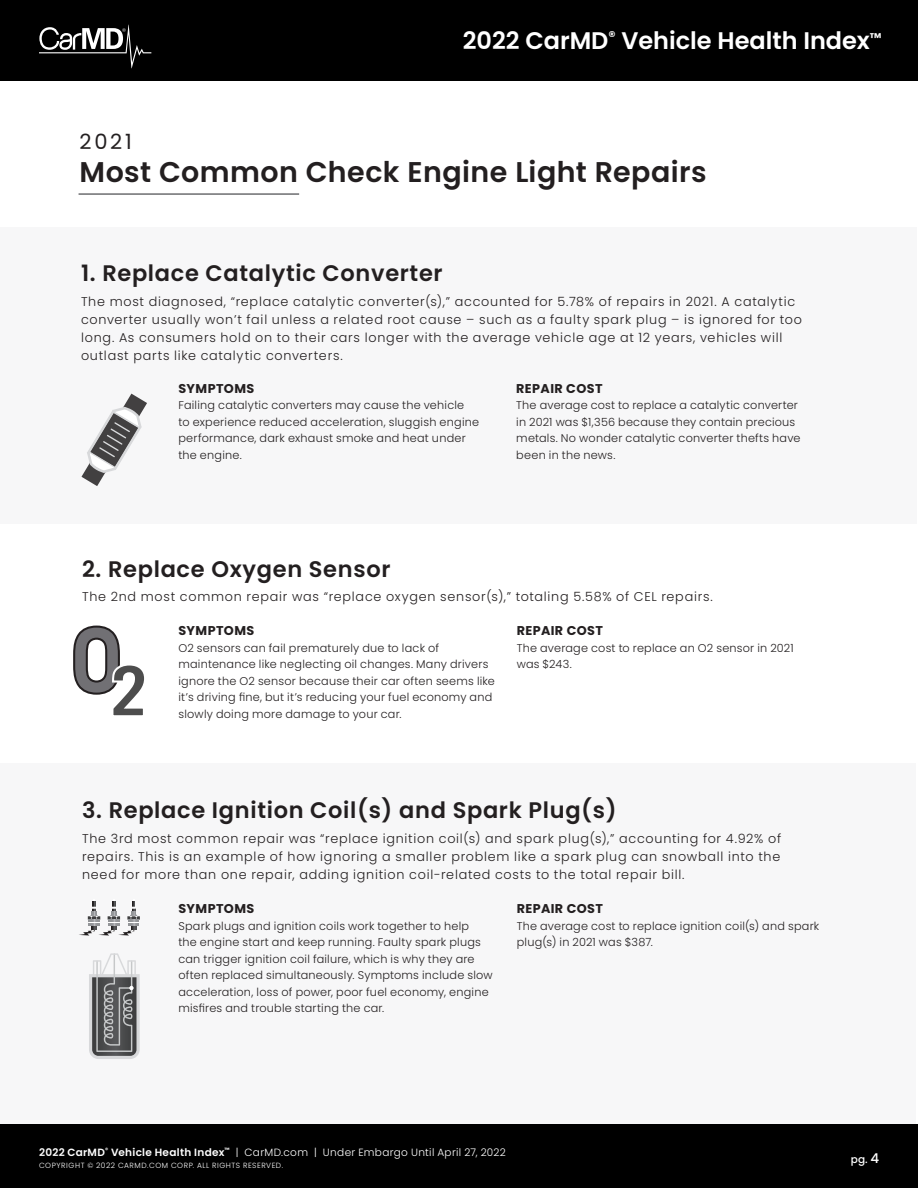
<style>
.page{position:relative;width:918px;height:1188px;background:#fff}
.page>*{position:absolute;margin:0;border:0;box-sizing:border-box;transform-origin:0 0}
.t1{font:600 28.5px "Poppins";letter-spacing:.015em;color:#231f20}
.t2{font:600 24px "Poppins";color:#fff}
.Paragraph_Style_1{font:600 22.5px "Poppins";letter-spacing:.03em;color:#231f20}
.t3{font:21px "Poppins";color:#231f20}
.t4{font:300 12.75px/18px "Poppins";letter-spacing:.06em;color:#231f20}
.Paragraph_Style_1-2{font:700 12.75px "Poppins";letter-spacing:.03em;color:#231f20}
.Paragraph_Style_1-3{font:300 11.25px/16.5px "Poppins";letter-spacing:.02em;color:#231f20}
.t5{font:300 10.5px "Poppins";letter-spacing:.03em;color:#fff}
.t6{font:500 10.5px "Poppins";color:#fff}
.t7{font:300 7.5px "Poppins";letter-spacing:.075em;color:#fff}
.s1{font-weight:600}
.s2{font-size:13.5px}
</style>
<div class="page">
<div style="left:0;top:1124px;width:918px;height:64px;background:#000"></div>
<div style="left:0;top:0;width:918px;height:81px;background:#000"></div>
<svg style="left:39px;top:25px;width:112px;height:43px"></svg>
<div style="left:1px;top:227px;width:916px;height:297px;background:#f7f7f8"></div>
<div style="left:0;top:764px;width:916px;height:360px;background:#f7f7f8"></div>
<svg style="left:81px;top:393px;width:66px;height:93px"></svg>
<svg style="left:73px;top:625px;width:71px;height:91px"></svg>
<svg style="left:89px;top:953px;width:51px;height:106px"></svg>
<svg style="left:79px;top:901px;width:61px;height:35px"></svg>
<hr style="left:79px;top:193px;width:220px;height:2px;background:#6c6d70">
<h2 class="t2" style="left:463px;top:27px;width:420px">2022 CarMD<sup>®</sup> Vehicle Health Index<sup>™</sup></h2>
<p class="t3" style="left:80px;top:129px;width:54px">2021</p>
<p class="t1" style="left:80px;top:155px;width:629px">Most Common Check Engine Light Repairs</p>
<p class="Paragraph_Style_1" style="left:81px;top:260px;width:363px">1. Replace Catalytic Converter</p>
<p class="t4" style="left:81px;top:292px;width:722px">The most diagnosed, “replace catalytic converter(s),” accounted for 5.78% of repairs in 2021. A catalytic converter usually won’t fail unless a related root cause – such as a faulty spark plug – is ignored for too long. As consumers hold on to their cars longer with the average vehicle age at 12 years, vehicles will outlast parts like catalytic converters.</p>
<p class="Paragraph_Style_1-2" style="left:178px;top:381px;width:77px">SYMPTOMS</p>
<p class="Paragraph_Style_1-3" style="left:178px;top:397px;width:302px">Failing catalytic converters may cause the vehicle<br>to experience reduced acceleration, sluggish engine performance, dark exhaust smoke and heat under the engine.</p>
<p class="Paragraph_Style_1-2" style="left:516px;top:381px;width:88px">REPAIR COST</p>
<p class="Paragraph_Style_1-3" style="left:516px;top:397px;width:286px">The average cost to replace a catalytic converter in 2021 was $1,356 because they contain precious metals. No wonder catalytic converter thefts have been in the news.</p>
<p class="Paragraph_Style_1" style="left:82px;top:556px;width:310px">2. Replace Oxygen Sensor</p>
<p class="t4" style="left:82px;top:588px;width:632px">The 2nd most common repair was “replace oxygen sensor(s),” totaling 5.58% of CEL repairs.</p>
<p class="Paragraph_Style_1-2" style="left:178px;top:623px;width:77px">SYMPTOMS</p>
<p class="Paragraph_Style_1-3" style="left:178px;top:639px;width:318px">O2 sensors can fail prematurely due to lack of maintenance like neglecting oil changes. Many drivers ignore the O2 sensor because their car often seems like it’s driving fine, but it’s reducing your fuel economy and slowly doing more damage to your car.</p>
<p class="Paragraph_Style_1-2" style="left:517px;top:623px;width:88px">REPAIR COST</p>
<p class="Paragraph_Style_1-3" style="left:517px;top:639px;width:279px">The average cost to replace an O2 sensor in 2021 was $243.</p>
<p class="Paragraph_Style_1" style="left:82px;top:797px;width:536px">3. Replace Ignition Coil(s) and Spark Plug(s)</p>
<p class="t4" style="left:82px;top:830px;width:701px;text-align:justify">The 3rd most common repair was “replace ignition coil(s) and spark plug(s),” accounting for 4.92% of repairs. This is an example of how ignoring a smaller problem like a spark plug can snowball into the need for more than one repair, adding ignition coil-related costs to the total repair bill.</p>
<p class="Paragraph_Style_1-2" style="left:178px;top:901px;width:77px">SYMPTOMS</p>
<p class="Paragraph_Style_1-3" style="left:178px;top:917px;width:316px">Spark plugs and ignition coils work together to help<br>the engine start and keep running. Faulty spark plugs can trigger ignition coil failure, which is why they are often replaced simultaneously. Symptoms include slow acceleration, loss of power, poor fuel economy, engine misfires and trouble starting the car.</p>
<p class="Paragraph_Style_1-2" style="left:517px;top:901px;width:88px">REPAIR COST</p>
<p class="Paragraph_Style_1-3" style="left:517px;top:917px;width:304px">The average cost to replace ignition coil(s) and spark plug(s) in 2021 was $387.</p>
<p class="t5" style="left:39px;top:1146px;width:468px"><span class="s1">2022 CarMD</span><sup>®</sup> <span class="s1">Vehicle Health Index</span><sup>™</sup> | CarMD.com | Under Embargo Until April 27, 2022</p>
<p class="t7" style="left:39px;top:1161px;width:246px">COPYRIGHT © 2022 CARMD.COM CORP. ALL RIGHTS RESERVED.</p>
<p class="t6" style="left:851px;top:1153px;width:30px">pg. <span class="s2">4</span></p>
</div>
